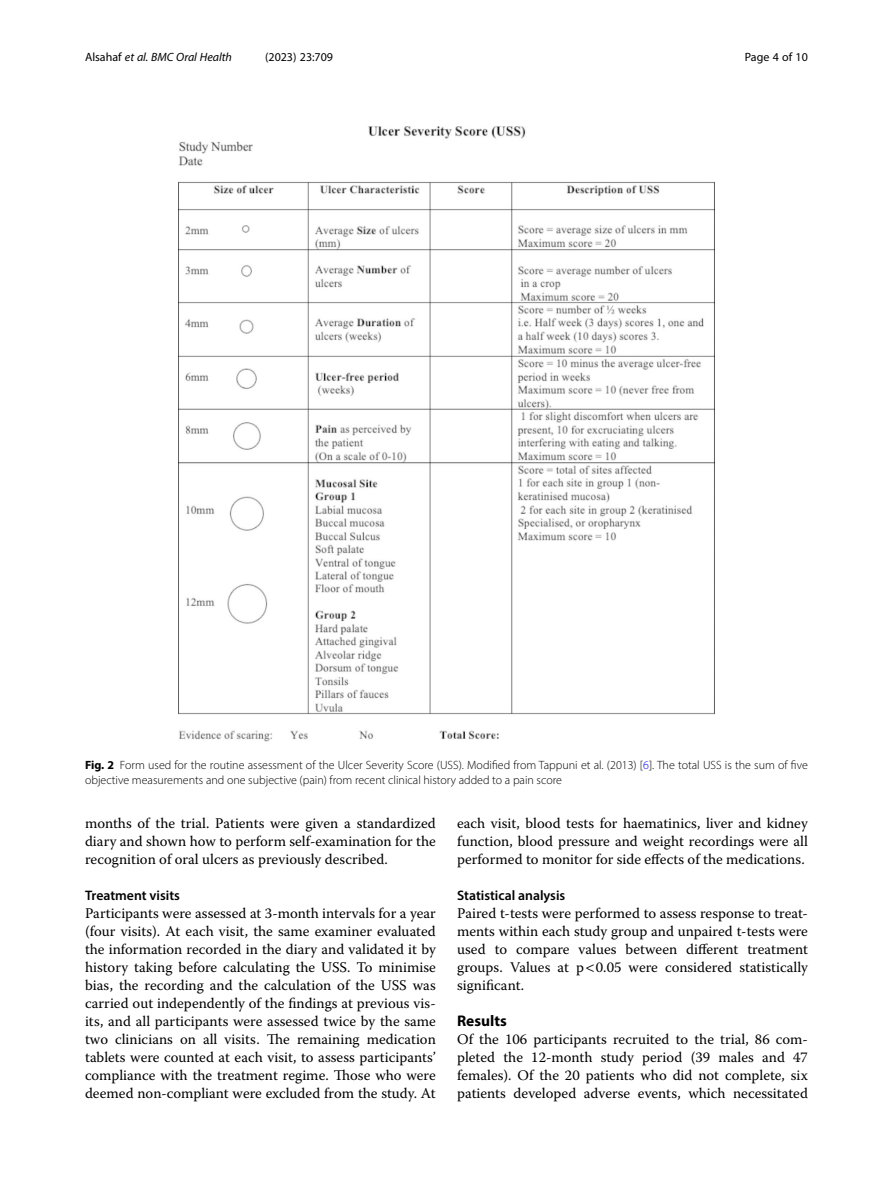
<style>
.page{position:relative;width:893px;height:1191px;background:#fff}
.page>*{position:absolute;margin:0;border:0;box-sizing:border-box;transform-origin:0 0}
.Head_1{font:700 15.45px "Myriad Pro";color:#000}
.Body_Text{font:14.7px/18px "Warnock Pro";color:#000;text-align:justify}
.Head_2{font:600 13.8px "Myriad Pro";color:#000}
.Figure_Caption{font:300 12px/15px "Myriad Pro";color:#000}
.t1{font:italic 12px "Myriad Pro";color:#000}
.t2{font:12px "Myriad Pro";color:#000}
.s1{font-style:normal}
.s2{font-weight:700}
.s3{color:#00f}
</style>
<div class="page">
<img style="left:178px;top:126px;width:536px;height:615px">
<p class="t1" style="left:85px;top:50px;width:148px"><span class="s1">Alsahaf</span> et al. BMC Oral Health</p>
<p class="t2" style="left:265px;top:50px;width:70px">(2023) 23:709</p>
<p class="t2" style="left:745px;top:50px;width:65px">Page 4 of 10</p>
<p class="Figure_Caption" style="left:85px;top:757px;width:724px"><span class="s2">Fig. 2</span> Form used for the routine assessment of the Ulcer Severity Score (USS). Modified from Tappuni et al. (2013) [<span class="s3">6</span>]. The total USS is the sum of five objective measurements and one subjective (pain) from recent clinical history added to a pain score</p>
<p class="Body_Text" style="left:85px;top:814px;width:352px">months of the trial. Patients were given a standardized diary and shown how to perform self-examination for the recognition of oral ulcers as previously described.</p>
<p class="Head_2" style="left:85px;top:887px;width:97px">Treatment visits</p>
<p class="Body_Text" style="left:85px;top:904px;width:352px">Participants were assessed at 3-month intervals for a year (four visits). At each visit, the same examiner evaluated the information recorded in the diary and validated it by history taking before calculating the USS. To minimise bias, the recording and the calculation of the USS was carried out independently of the findings at previous vis&shy;its, and all participants were assessed twice by the same two clinicians on all visits. The remaining medication tablets were counted at each visit, to assess participants’ compliance with the treatment regime. Those who were deemed non-compliant were excluded from the study. At</p>
<p class="Body_Text" style="left:457px;top:814px;width:352px">each visit, blood tests for haematinics, liver and kidney function, blood pressure and weight recordings were all performed to monitor for side effects of the medications.</p>
<p class="Head_2" style="left:457px;top:887px;width:110px">Statistical analysis</p>
<p class="Body_Text" style="left:457px;top:904px;width:352px">Paired t-tests were performed to assess response to treat&shy;ments within each study group and unpaired t-tests were used to compare values between different treatment groups. Values at p 0.05 were considered statistically significant.</p>
<p class="Head_1" style="left:457px;top:1011px;width:51px">Results</p>
<p class="Body_Text" style="left:457px;top:1030px;width:352px">Of the 106 participants recruited to the trial, 86 com&shy;pleted the 12-month study period (39 males and 47 females). Of the 20 patients who did not complete, six patients developed adverse events, which necessitated</p>
</div>
